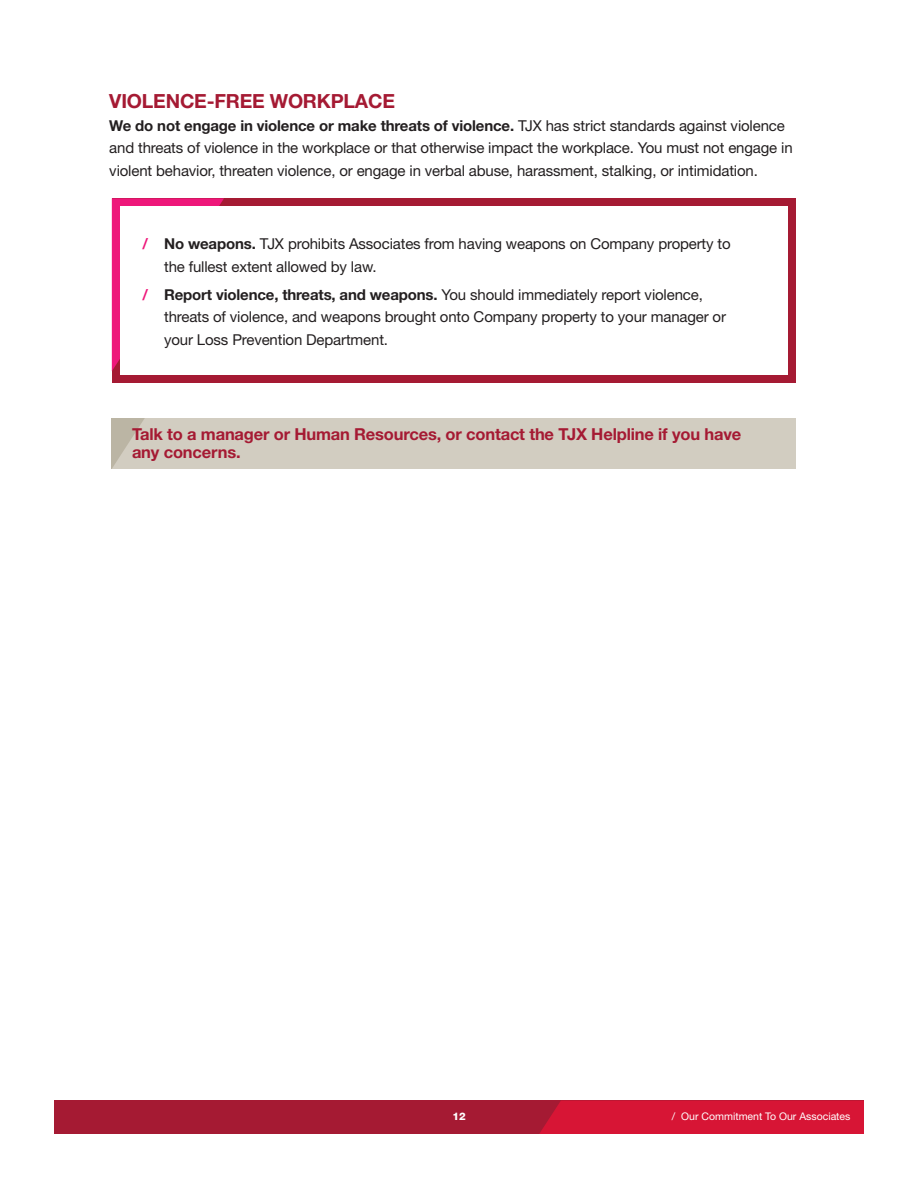
<style>
.page{position:relative;width:918px;height:1188px;background:#fff}
.page>*{position:absolute;margin:0;border:0;box-sizing:border-box;transform-origin:0 0}
.t1{font:700 19.5px "Helvetica Neue LT Std";letter-spacing:-.01em;color:#a51a33}
.t2{font:700 16.5px/18px "Helvetica Neue LT Std";letter-spacing:-.01em;color:#a51a33}
.t3{font:15px/22.5px "Helvetica Neue LT Std";letter-spacing:-.01em;color:#231f20}
.t4{font:10.5px "Helvetica Neue LT Std";color:#fff}
.t5{font:800 10.5px "Helvetica Neue LT Std";color:#fff}
.s1{font-weight:700}
.s2{font-weight:700;color:#ee177a}
</style>
<div class="page">
<div style="left:54px;top:1101px;width:810px;height:33px;background:#a51a33"></div>
<div style="left:539px;top:1101px;width:325px;height:33px;background:#d71535"></div>
<div style="left:112px;top:198px;width:683px;height:185px;background:#a51a33"></div>
<svg style="left:112px;top:198px;width:112px;height:173px"></svg>
<div style="left:120px;top:206px;width:667px;height:169px;background:#fff"></div>
<div style="left:111px;top:418px;width:684px;height:51px;background:#d2cdc1"></div>
<svg style="left:111px;top:418px;width:34px;height:51px"></svg>
<p class="t1" style="left:109px;top:89px;width:287px">VIOLENCE-FREE WORKPLACE</p>
<p class="t3" style="left:109px;top:114px;width:685px"><span class="s1">We do not engage in violence or make threats of violence.</span> TJX has strict standards against violence and threats of violence in the workplace or that otherwise impact the workplace. You must not engage in violent behavior, threaten violence, or engage in verbal abuse, harassment, stalking, or intimidation.</p>
<p class="t3" style="left:164px;top:232px;width:568px;text-indent:-22px"><span class="s2">/</span> <span class="s1">No weapons.</span> TJX prohibits Associates from having weapons on Company property to the fullest extent allowed by law.</p>
<p class="t3" style="left:164px;top:283px;width:564px;text-indent:-22px"><span class="s2">/</span> <span class="s1">Report violence, threats, and weapons.</span> You should immediately report violence, threats of violence, and weapons brought onto Company property to your manager or your Loss Prevention Department.</p>
<p class="t2" style="left:132px;top:424px;width:611px">Talk to a manager or Human Resources, or contact the TJX Helpline if you have any concerns.</p>
<p class="t5" style="left:452px;top:1110px;width:15px">12</p>
<p class="t4" style="left:672px;top:1110px;width:180px">/ Our Commitment To Our Associates</p>
</div>
